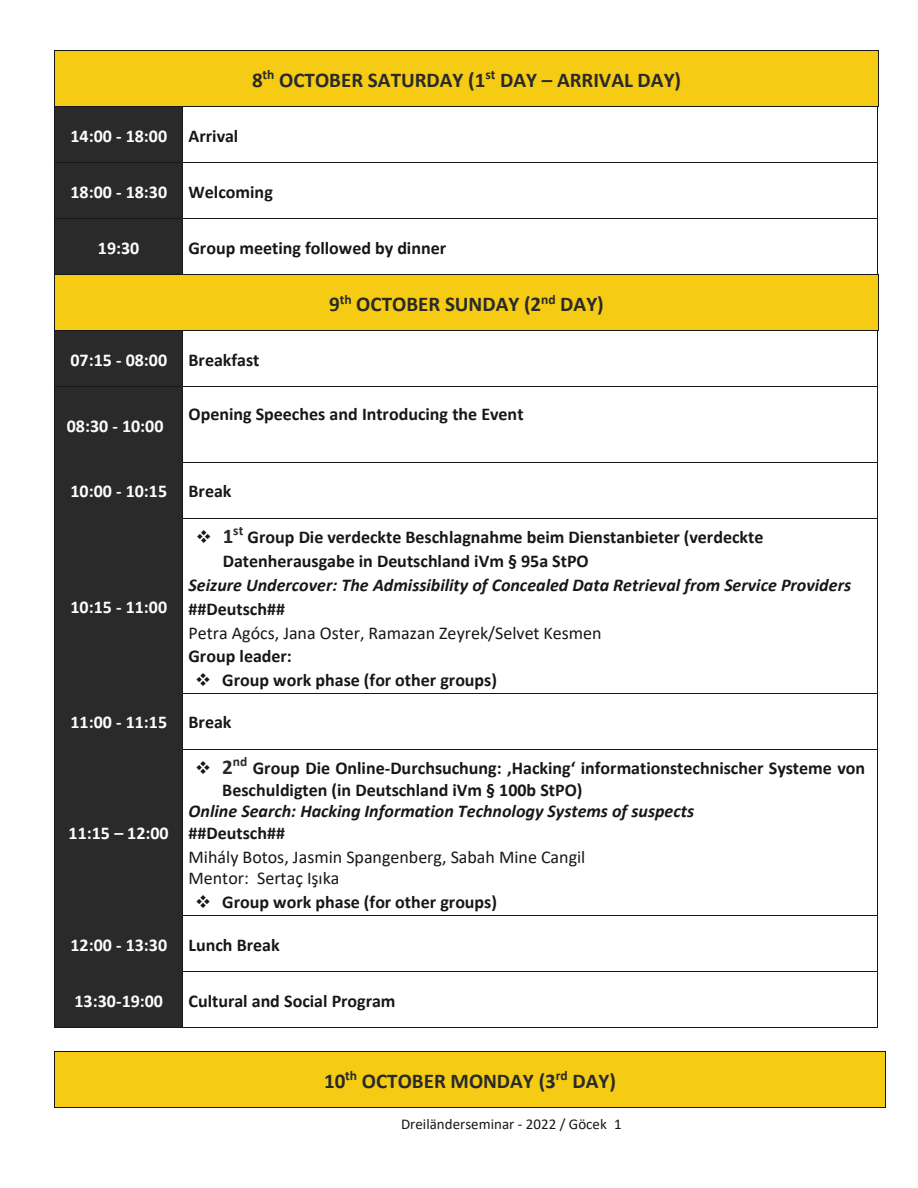
<style>
.page{position:relative;width:918px;height:1188px;background:#fff}
.page>*{position:absolute;margin:0;border:0;box-sizing:border-box;transform-origin:0 0}
.t1{font:700 21px "Calibri";color:#292a29}
.t2{font:700 18px/24.6px "Calibri";color:#181717}
.t3{font:700 18px "Calibri";color:#fffefd}
.t4{font:italic 700 18px "Calibri";color:#181717}
.t5{font:18px/21.8px "Calibri";color:#181717}
.t6{font:15px "Calibri";color:#181717}
.s1{color:#181717}
.s2{font-size:21px;color:#292a29}
</style>
<div class="page">
<div style="left:55px;top:51px;width:823px;height:55px;background:#f5cc13"></div>
<hr style="left:55px;top:50px;width:823px;height:1px;background:#181717">
<hr style="left:54px;top:55px;width:1px;height:51px;background:#181717">
<hr style="left:878px;top:55px;width:1px;height:51px;background:#181717">
<div style="left:55px;top:107px;width:127px;height:55px;background:#292a29"></div>
<hr style="left:55px;top:106px;width:127px;height:1px;background:#181717">
<hr style="left:183px;top:106px;width:694px;height:1px;background:#181717">
<hr style="left:54px;top:111px;width:1px;height:51px;background:#181717">
<hr style="left:182px;top:111px;width:1px;height:51px;background:#181717">
<hr style="left:877px;top:111px;width:1px;height:51px;background:#181717">
<div style="left:55px;top:163px;width:127px;height:55px;background:#292a29"></div>
<hr style="left:55px;top:162px;width:127px;height:1px;background:#181717">
<hr style="left:183px;top:162px;width:694px;height:1px;background:#181717">
<hr style="left:54px;top:167px;width:1px;height:51px;background:#181717">
<hr style="left:182px;top:167px;width:1px;height:51px;background:#181717">
<hr style="left:877px;top:167px;width:1px;height:51px;background:#181717">
<div style="left:55px;top:219px;width:127px;height:56px;background:#292a29"></div>
<hr style="left:55px;top:218px;width:127px;height:1px;background:#181717">
<hr style="left:183px;top:218px;width:694px;height:1px;background:#181717">
<hr style="left:54px;top:223px;width:1px;height:52px;background:#181717">
<hr style="left:182px;top:223px;width:1px;height:52px;background:#181717">
<hr style="left:877px;top:223px;width:1px;height:52px;background:#181717">
<div style="left:55px;top:275px;width:823px;height:56px;background:#f5cc13"></div>
<hr style="left:54px;top:280px;width:1px;height:51px;background:#181717">
<hr style="left:878px;top:280px;width:1px;height:51px;background:#181717">
<div style="left:55px;top:331px;width:127px;height:55px;background:#292a29"></div>
<hr style="left:183px;top:331px;width:694px;height:1px;background:#181717">
<hr style="left:54px;top:336px;width:1px;height:50px;background:#181717">
<hr style="left:182px;top:336px;width:1px;height:50px;background:#181717">
<hr style="left:877px;top:336px;width:1px;height:50px;background:#181717">
<div style="left:55px;top:387px;width:127px;height:75px;background:#292a29"></div>
<hr style="left:55px;top:386px;width:127px;height:1px;background:#181717">
<hr style="left:183px;top:386px;width:694px;height:1px;background:#181717">
<hr style="left:54px;top:392px;width:1px;height:70px;background:#181717">
<hr style="left:182px;top:392px;width:1px;height:70px;background:#181717">
<hr style="left:877px;top:392px;width:1px;height:70px;background:#181717">
<div style="left:55px;top:462px;width:127px;height:56px;background:#292a29"></div>
<hr style="left:183px;top:462px;width:694px;height:1px;background:#181717">
<hr style="left:54px;top:467px;width:1px;height:51px;background:#181717">
<hr style="left:182px;top:467px;width:1px;height:51px;background:#181717">
<hr style="left:877px;top:467px;width:1px;height:51px;background:#181717">
<div style="left:55px;top:518px;width:127px;height:175px;background:#292a29"></div>
<hr style="left:183px;top:518px;width:694px;height:1px;background:#181717">
<hr style="left:54px;top:523px;width:1px;height:170px;background:#181717">
<hr style="left:182px;top:523px;width:1px;height:170px;background:#181717">
<hr style="left:877px;top:523px;width:1px;height:170px;background:#181717">
<div style="left:55px;top:693px;width:127px;height:56px;background:#292a29"></div>
<hr style="left:183px;top:693px;width:694px;height:1px;background:#181717">
<hr style="left:54px;top:698px;width:1px;height:51px;background:#181717">
<hr style="left:182px;top:698px;width:1px;height:51px;background:#181717">
<hr style="left:877px;top:698px;width:1px;height:51px;background:#181717">
<div style="left:55px;top:749px;width:127px;height:166px;background:#292a29"></div>
<hr style="left:55px;top:749px;width:127px;height:1px;background:#181717">
<hr style="left:183px;top:749px;width:694px;height:1px;background:#181717">
<hr style="left:54px;top:754px;width:1px;height:161px;background:#181717">
<hr style="left:182px;top:754px;width:1px;height:161px;background:#181717">
<hr style="left:877px;top:754px;width:1px;height:161px;background:#181717">
<div style="left:55px;top:916px;width:127px;height:55px;background:#292a29"></div>
<hr style="left:55px;top:915px;width:127px;height:1px;background:#181717">
<hr style="left:183px;top:915px;width:694px;height:1px;background:#181717">
<hr style="left:54px;top:920px;width:1px;height:51px;background:#181717">
<hr style="left:182px;top:920px;width:1px;height:51px;background:#181717">
<hr style="left:877px;top:920px;width:1px;height:51px;background:#181717">
<div style="left:55px;top:972px;width:127px;height:55px;background:#292a29"></div>
<hr style="left:55px;top:971px;width:127px;height:1px;background:#181717">
<hr style="left:183px;top:971px;width:694px;height:1px;background:#181717">
<hr style="left:54px;top:976px;width:1px;height:51px;background:#181717">
<hr style="left:55px;top:1027px;width:127px;height:1px;background:#181717">
<hr style="left:182px;top:976px;width:1px;height:51px;background:#181717">
<hr style="left:183px;top:1027px;width:694px;height:1px;background:#181717">
<hr style="left:877px;top:976px;width:1px;height:51px;background:#181717">
<div style="left:55px;top:1052px;width:830px;height:55px;background:#f5cc13"></div>
<hr style="left:54px;top:1056px;width:1px;height:51px;background:#181717">
<hr style="left:55px;top:1107px;width:830px;height:1px;background:#181717">
<hr style="left:885px;top:1056px;width:1px;height:51px;background:#181717">
<p class="t1" style="left:252px;top:71px;width:431px">8<sup>th</sup> OCTOBER SATURDAY (1<sup>st</sup> DAY – ARRIVAL DAY)</p>
<p class="t3" style="left:70px;top:129px;width:170px">14:00 - 18:00 <span class="s1">Arrival</span></p>
<p class="t3" style="left:70px;top:185px;width:204px">18:00 - 18:30 <span class="s1">Welcoming</span></p>
<p class="t3" style="left:98px;top:241px;width:43px">19:30</p>
<p class="t2" style="left:188px;top:237px;width:259px">Group meeting followed by dinner</p>
<p class="t1" style="left:329px;top:295px;width:276px">9<sup>th</sup> OCTOBER SUNDAY (2<sup>nd</sup> DAY)</p>
<p class="t3" style="left:70px;top:353px;width:191px">07:15 - 08:00 <span class="s1">Breakfast</span></p>
<p class="t3" style="left:67px;top:418px;width:98px">08:30 - 10:00</p>
<p class="t2" style="left:188px;top:403px;width:337px">Opening Speeches and Introducing the Event</p>
<p class="t3" style="left:70px;top:484px;width:163px">10:00 - 10:15 <span class="s1">Break</span></p>
<p class="t2" style="left:223px;top:526px;width:542px;text-indent:-27px">❖ <span class="s2">1</span><sup>st</sup> Group Die verdeckte Beschlagnahme beim Dienstanbieter (verdeckte<br>Datenherausgabe in Deutschland iVm § 95a StPO</p>
<p class="t4" style="left:188px;top:578px;width:664px">Seizure Undercover: The Admissibility of Concealed Data Retrieval from Service Providers</p>
<p class="t2" style="left:188px;top:598px;width:98px">##Deutsch##</p>
<p class="t5" style="left:188px;top:623px;width:415px">Petra Agócs, Jana Oster, Ramazan Zeyrek/Selvet Kesmen</p>
<p class="t2" style="left:188px;top:646px;width:105px">Group leader:</p>
<p class="t2" style="left:195px;top:669px;width:303px">❖ Group work phase (for other groups)</p>
<p class="t3" style="left:70px;top:715px;width:163px">11:00 - 11:15 <span class="s1">Break</span></p>
<p class="t3" style="left:70px;top:599px;width:98px">10:15 - 11:00</p>
<p class="t2" style="left:222px;top:758px;width:644px;line-height:22.2px;text-indent:-27px">❖ <span class="s2">2</span><sup>nd</sup> Group Die Online-Durchsuchung: ‚Hacking‘ informationstechnischer Systeme von<br>Beschuldigten (in Deutschland iVm § 100b StPO)</p>
<p class="t4" style="left:188px;top:804px;width:507px">Online Search: Hacking Information Technology Systems of suspects</p>
<p class="t2" style="left:188px;top:822px;width:98px">##Deutsch##</p>
<p class="t5" style="left:188px;top:847px;width:398px">Mihály Botos, Jasmin Spangenberg, Sabah Mine Cangil<br>Mentor: Sertaç Işıka</p>
<p class="t2" style="left:195px;top:891px;width:303px">❖ Group work phase (for other groups)</p>
<p class="t3" style="left:70px;top:937px;width:211px">12:00 - 13:30 <span class="s1">Lunch Break</span></p>
<p class="t3" style="left:69px;top:826px;width:102px">11:15 – 12:00</p>
<p class="t3" style="left:75px;top:993px;width:90px">13:30-19:00</p>
<p class="t2" style="left:188px;top:990px;width:208px">Cultural and Social Program</p>
<p class="t1" style="left:324px;top:1072px;width:294px">10<sup>th</sup> OCTOBER MONDAY (3<sup>rd</sup> DAY)</p>
<p class="t6" style="left:401px;top:1117px;width:222px">Dreiländerseminar - 2022 / Göcek 1</p>
</div>
